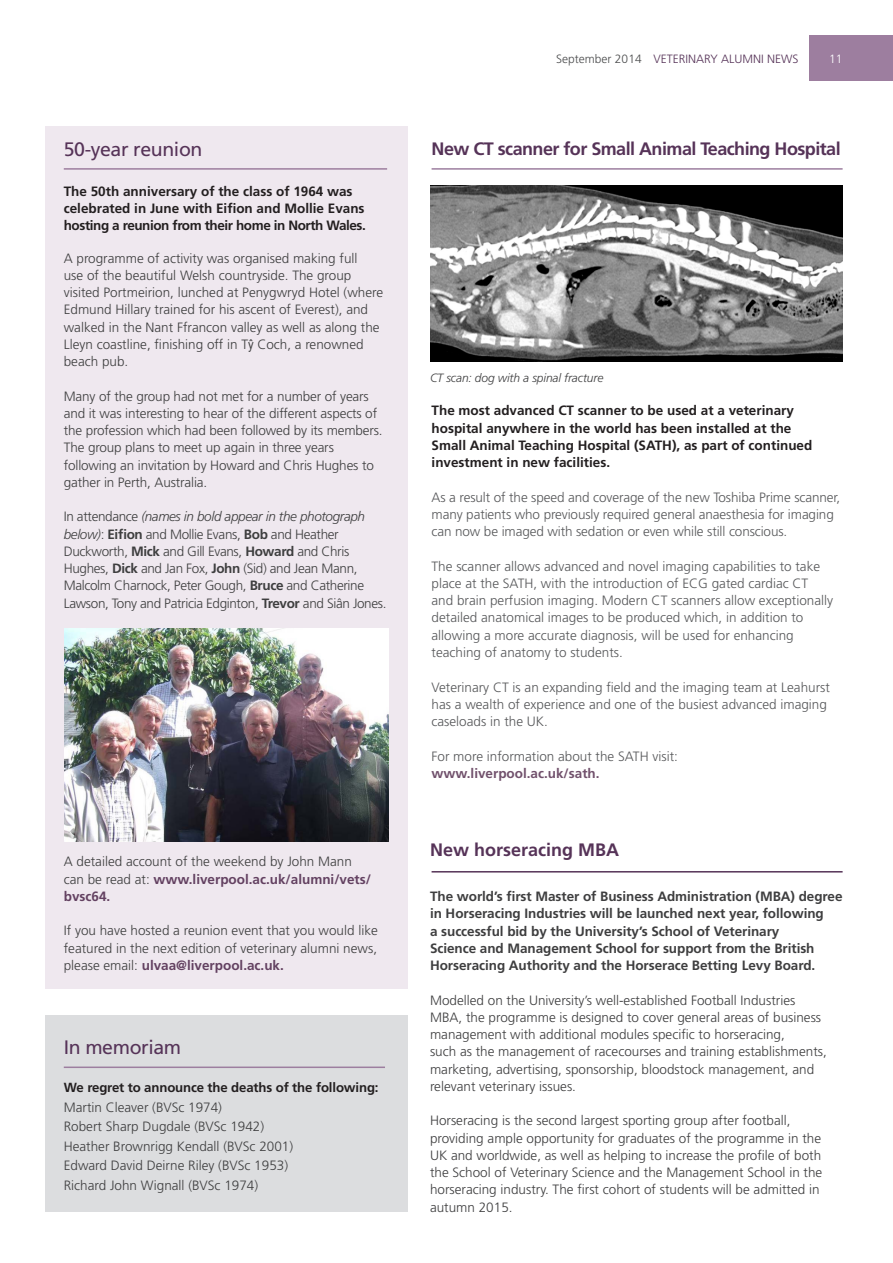
<style>
.page{position:relative;width:893px;height:1263px;background:#fff}
.page>*{position:absolute;margin:0;border:0;box-sizing:border-box;transform-origin:0 0}
.t1{font:19.5px "Frutiger LT Std";letter-spacing:-.02em;color:#563358}
.t2{font:700 18px "Frutiger LT Std";letter-spacing:-.03em;color:#563358}
.t3{font:700 18px "Frutiger LT Std";color:#563358}
.t4{font:300 13.5px/17.2px "Frutiger LT Std";color:#3e3e3f}
.t5{font:300 13.5px/17.2px "Frutiger LT Std";color:#57585a}
.t6{font:700 13.5px/17.2px "Frutiger LT Std";color:#231f20}
.t7{font:300 13.5px/17.2px "Frutiger LT Std";letter-spacing:-.025em;color:#3e3e3f}
.t8{font:700 13.5px/17.2px "Frutiger LT Std";letter-spacing:-.005em;color:#3e3e3f}
.t9{font:700 13.2px "Frutiger LT Std";letter-spacing:-.01em;color:#231f20}
.t10{font:italic 300 12px "Frutiger LT Std";letter-spacing:-.01em;color:#3e3e3f}
.t11{font:300 12px "Frutiger LT Std";color:#563358}
.t12{font:300 12px "Frutiger LT Std";color:#4b4c4d}
.t13{font:300 12px "Frutiger LT Std";color:#fff}
.s1{font-family:"Arial Narrow";font-weight:400}
.s2{font-style:italic}
.s3{font-weight:700}
.s4{font-weight:700;color:#634161}
.s5{font-weight:700;color:#71516c}
</style>
<div class="page">
<div style="left:45px;top:126px;width:363px;height:862px;background:#efe8ef"></div>
<img style="left:430px;top:186px;width:413px;height:176px">
<div style="left:45px;top:1015px;width:363px;height:197px;background:#dcdddf"></div>
<hr style="left:432px;top:871px;width:411px;height:1px;background:#563358">
<img style="left:64px;top:628px;width:324px;height:214px">
<div style="left:810px;top:36px;width:83px;height:45px;background:#9d7e9f"></div>
<hr style="left:64px;top:168px;width:323px;height:2px;background:#9d7e9f">
<hr style="left:64px;top:1066px;width:321px;height:2px;background:#9d7e9f">
<hr style="left:432px;top:168px;width:411px;height:2px;background:#9d7e9f">
<p class="t1" style="left:64px;top:138px;width:140px">50-year reunion</p>
<p class="t6" style="left:64px;top:183px;width:304px">The 50th anniversary of the class of 1964 was celebrated in June with Eifion and Mollie Evans hosting a reunion from their home in North Wales.</p>
<p class="t4" style="left:64px;top:250px;width:321px">A programme of activity was organised making full<br>use of the beautiful Welsh countryside. The group visited Portmeirion, lunched at Penygwryd Hotel (where Edmund Hillary trained for his ascent of Everest), and walked in the Nant Ffrancon valley as well as along the Lleyn coastline, finishing off in T<span class="s1">ŷ</span> Coch, a renowned beach pub.</p>
<p class="t4" style="left:64px;top:388px;width:320px">Many of the group had not met for a number of years and it was interesting to hear of the different aspects of the profession which had been followed by its members.<br>The group plans to meet up again in three years following an invitation by Howard and Chris Hughes to gather in Perth, Australia.</p>
<p class="t7" style="left:64px;top:508px;width:324px">In attendance <span class="s2">(names in bold appear in the photograph below)</span>: <span class="s3">Eifion</span> and Mollie Evans, <span class="s3">Bob</span> and Heather Duckworth, <span class="s3">Mick</span> and Gill Evans, <span class="s3">Howard</span> and Chris Hughes, <span class="s3">Dick</span> and Jan Fox, <span class="s3">John</span> (Sid) and Jean Mann, Malcolm Charnock, Peter Gough, <span class="s3">Bruce</span> and Catherine Lawson, Tony and Patricia Edginton, <span class="s3">Trevor</span> and Siân Jones.</p>
<p class="t4" style="left:64px;top:853px;width:309px">A detailed account of the weekend by John Mann can be read at: <span class="s4">www.liverpool.ac.uk/alumni/vets/ bvsc64.</span></p>
<p class="t4" style="left:64px;top:922px;width:316px;text-align:justify">If you have hosted a reunion event that you would like featured in the next edition of veterinary alumni news, please email: <span class="s4">ulvaa@liverpool.ac.uk.</span></p>
<p class="t1" style="left:64px;top:1035px;width:119px">In memoriam</p>
<p class="t9" style="left:64px;top:1080px;width:316px">We regret to announce the deaths of the following:</p>
<p class="t4" style="left:64px;top:1099px;width:160px">Martin Cleaver (BVSc 1974)</p>
<p class="t4" style="left:64px;top:1118px;width:202px">Robert Sharp Dugdale (BVSc 1942)</p>
<p class="t4" style="left:64px;top:1138px;width:231px">Heather Brownrigg Kendall (BVSc 2001)</p>
<p class="t4" style="left:64px;top:1157px;width:226px">Edward David Deirne Riley (BVSc 1953)</p>
<p class="t4" style="left:64px;top:1177px;width:196px">Richard John Wignall (BVSc 1974)</p>
<p class="t12" style="left:556px;top:52px;width:87px">September 2014</p>
<p class="t11" style="left:653px;top:52px;width:147px">VETERINARY ALUMNI NEWS</p>
<p class="t13" style="left:829px;top:52px;width:15px">11</p>
<p class="t2" style="left:432px;top:138px;width:411px">New CT scanner for Small Animal Teaching Hospital</p>
<p class="t10" style="left:430px;top:371px;width:175px">CT scan: dog with a spinal fracture</p>
<p class="t6" style="left:432px;top:402px;width:382px">The most advanced CT scanner to be used at a veterinary hospital anywhere in the world has been installed at the Small Animal Teaching Hospital (SATH), as part of continued investment in new facilities.</p>
<p class="t5" style="left:432px;top:489px;width:410px">As a result of the speed and coverage of the new Toshiba Prime scanner, many patients who previously required general anaesthesia for imaging can now be imaged with sedation or even while still conscious.</p>
<p class="t5" style="left:432px;top:558px;width:403px">The scanner allows advanced and novel imaging capabilities to take place at the SATH, with the introduction of ECG gated cardiac CT and brain perfusion imaging. Modern CT scanners allow exceptionally detailed anatomical images to be produced which, in addition to allowing a more accurate diagnosis, will be used for enhancing teaching of anatomy to students.</p>
<p class="t5" style="left:432px;top:678px;width:400px">Veterinary CT is an expanding field and the imaging team at Leahurst has a wealth of experience and one of the busiest advanced imaging caseloads in the UK.</p>
<p class="t5" style="left:432px;top:747px;width:248px">For more information about the SATH visit: <span class="s5">www.liverpool.ac.uk/sath.</span></p>
<p class="t3" style="left:430px;top:839px;width:190px">New horseracing MBA</p>
<p class="t8" style="left:430px;top:888px;width:414px">The world’s first Master of Business Administration (MBA) degree in Horseracing Industries will be launched next year, following<br>a successful bid by the University’s School of Veterinary<br>Science and Management School for support from the British Horseracing Authority and the Horserace Betting Levy Board.</p>
<p class="t4" style="left:430px;top:991px;width:393px">Modelled on the University’s well-established Football Industries<br>MBA, the programme is designed to cover general areas of business management with additional modules specific to horseracing,</p>
<p class="t4" style="left:430px;top:1043px;width:398px">such as the management of racecourses and training establishments, marketing, advertising, sponsorship, bloodstock management, and relevant veterinary issues.</p>
<p class="t4" style="left:430px;top:1112px;width:394px">Horseracing is the second largest sporting group after football, providing ample opportunity for graduates of the programme in the UK and worldwide, as well as helping to increase the profile of both the School of Veterinary Science and the Management School in the horseracing industry. The first cohort of students will be admitted in autumn 2015.</p>
</div>
